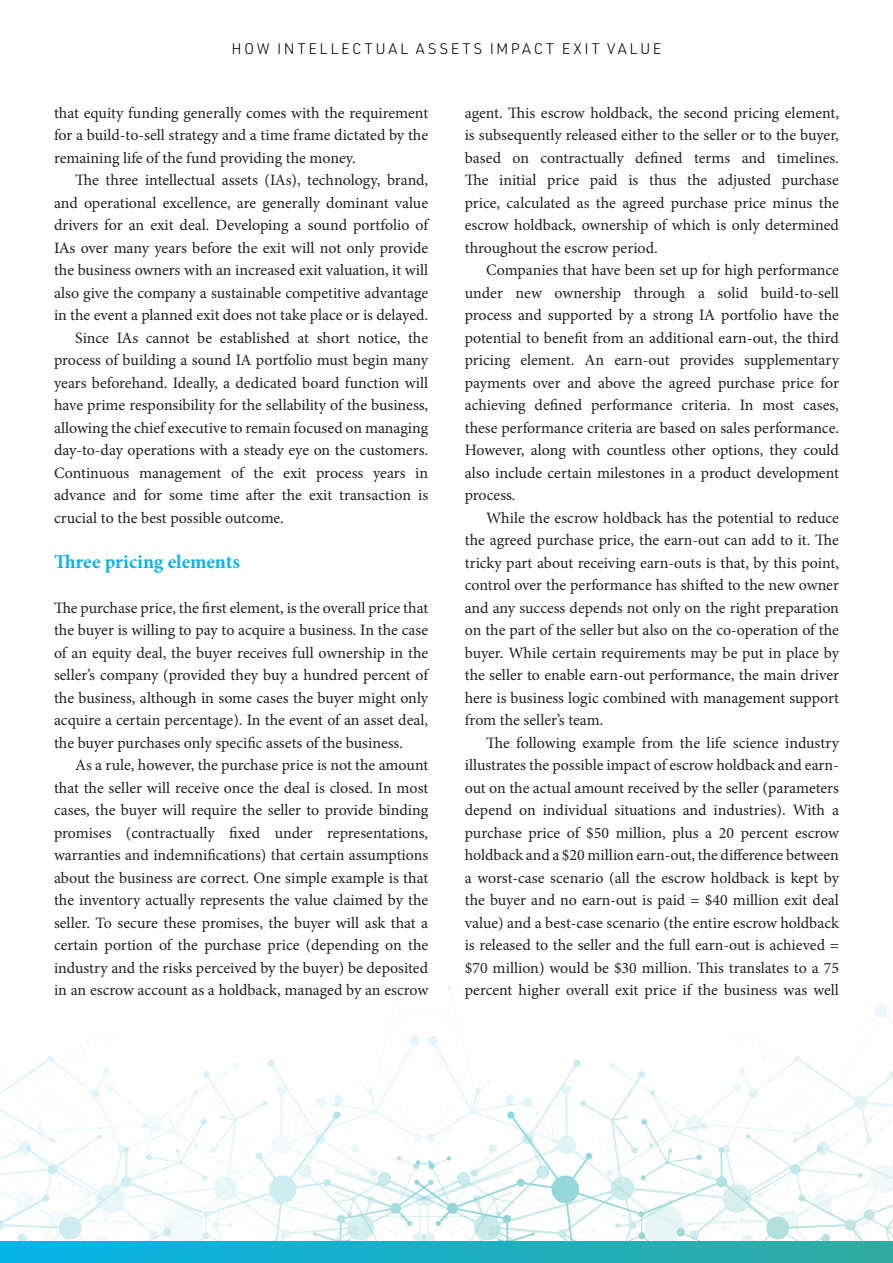
<style>
.page{position:relative;width:893px;height:1263px;background:#fff}
.page>*{position:absolute;margin:0;border:0;box-sizing:border-box;transform-origin:0 0}
.t1{font:700 19.5px "Minion Pro";color:#06b4e9}
.t2{font:15.9px/22.5px "Minion Pro";color:#231f20;text-align:justify}
.RUNNING_HEADERS{font:300 15px "URWDIN";letter-spacing:.175em;color:#000}
</style>
<div class="page">
<img style="left:0;top:986px;width:893px;height:255px">
<div style="left:0;top:1242px;width:893px;height:21px;background:linear-gradient(to right,#07b4e8,#31aaa0)"></div>
<p class="RUNNING_HEADERS" style="left:232px;top:39px;width:431px">HOW INTELLECTUAL ASSETS IMPACT EXIT VALUE</p>
<p class="t2" style="left:54px;top:102px;width:376px">that equity funding generally comes with the requirement for a build-to-sell strategy and a time frame dictated by the remaining life of the fund providing the money.</p>
<p class="t2" style="left:54px;top:169px;width:376px;text-indent:21px">The three intellectual assets (IAs), technology, brand, and operational excellence, are generally dominant value drivers for an exit deal. Developing a sound portfolio of IAs over many years before the exit will not only provide the business owners with an increased exit valuation, it will also give the company a sustainable competitive advantage in the event a planned exit does not take place or is delayed.</p>
<p class="t2" style="left:54px;top:327px;width:376px;text-indent:21px">Since IAs cannot be established at short notice, the process of building a sound IA portfolio must begin many years beforehand. Ideally, a dedicated board function will have prime responsibility for the sellability of the business, allowing the chief executive to remain focused on managing day-to-day operations with a steady eye on the customers.<br>Continuous management of the exit process years in advance and for some time after the exit transaction is crucial to the best possible outcome.</p>
<p class="t1" style="left:54px;top:548px;width:187px">Three pricing elements</p>
<p class="t2" style="left:54px;top:597px;width:376px">The purchase price, the first element, is the overall price that the buyer is willing to pay to acquire a business. In the case of an equity deal, the buyer receives full ownership in the seller’s company (provided they buy a hundred percent of the business, although in some cases the buyer might only acquire a certain percentage). In the event of an asset deal, the buyer purchases only specific assets of the business.</p>
<p class="t2" style="left:54px;top:754px;width:376px;text-indent:21px">As a rule, however, the purchase price is not the amount that the seller will receive once the deal is closed. In most cases, the buyer will require the seller to provide binding promises (contractually fixed under representations, warranties and indemnifications) that certain assumptions about the business are correct. One simple example is that the inventory actually represents the value claimed by the seller. To secure these promises, the buyer will ask that a certain portion of the purchase price (depending on the industry and the risks perceived by the buyer) be deposited in an escrow account as a holdback, managed by an escrow</p>
<p class="t2" style="left:465px;top:102px;width:376px">agent. This escrow holdback, the second pricing element, is subsequently released either to the seller or to the buyer, based on contractually defined terms and timelines.<br>The initial price paid is thus the adjusted purchase price, calculated as the agreed purchase price minus the escrow holdback, ownership of which is only determined throughout the escrow period.</p>
<p class="t2" style="left:465px;top:259px;width:376px;text-indent:21px">Companies that have been set up for high performance under new ownership through a solid build-to-sell process and supported by a strong IA portfolio have the potential to benefit from an additional earn-out, the third pricing element. An earn-out provides supplementary payments over and above the agreed purchase price for achieving defined performance criteria. In most cases, these performance criteria are based on sales performance.<br>However, along with countless other options, they could also include certain milestones in a product development process.</p>
<p class="t2" style="left:465px;top:507px;width:376px;text-indent:21px">While the escrow holdback has the potential to reduce the agreed purchase price, the earn-out can add to it. The tricky part about receiving earn-outs is that, by this point, control over the performance has shifted to the new owner and any success depends not only on the right preparation on the part of the seller but also on the co-operation of the buyer. While certain requirements may be put in place by the seller to enable earn-out performance, the main driver here is business logic combined with management support from the seller’s team.</p>
<p class="t2" style="left:465px;top:732px;width:376px;text-indent:21px">The following example from the life science industry illustrates the possible impact of escrow holdback and earn&shy;out on the actual amount received by the seller (parameters depend on individual situations and industries). With a purchase price of $50 million, plus a 20 percent escrow holdback and a $20 million earn-out, the difference between a worst-case scenario (all the escrow holdback is kept by the buyer and no earn-out is paid = $40 million exit deal value) and a best-case scenario (the entire escrow holdback is released to the seller and the full earn-out is achieved = $70 million) would be $30 million. This translates to a 75 percent higher overall exit price if the business was well</p>
</div>
